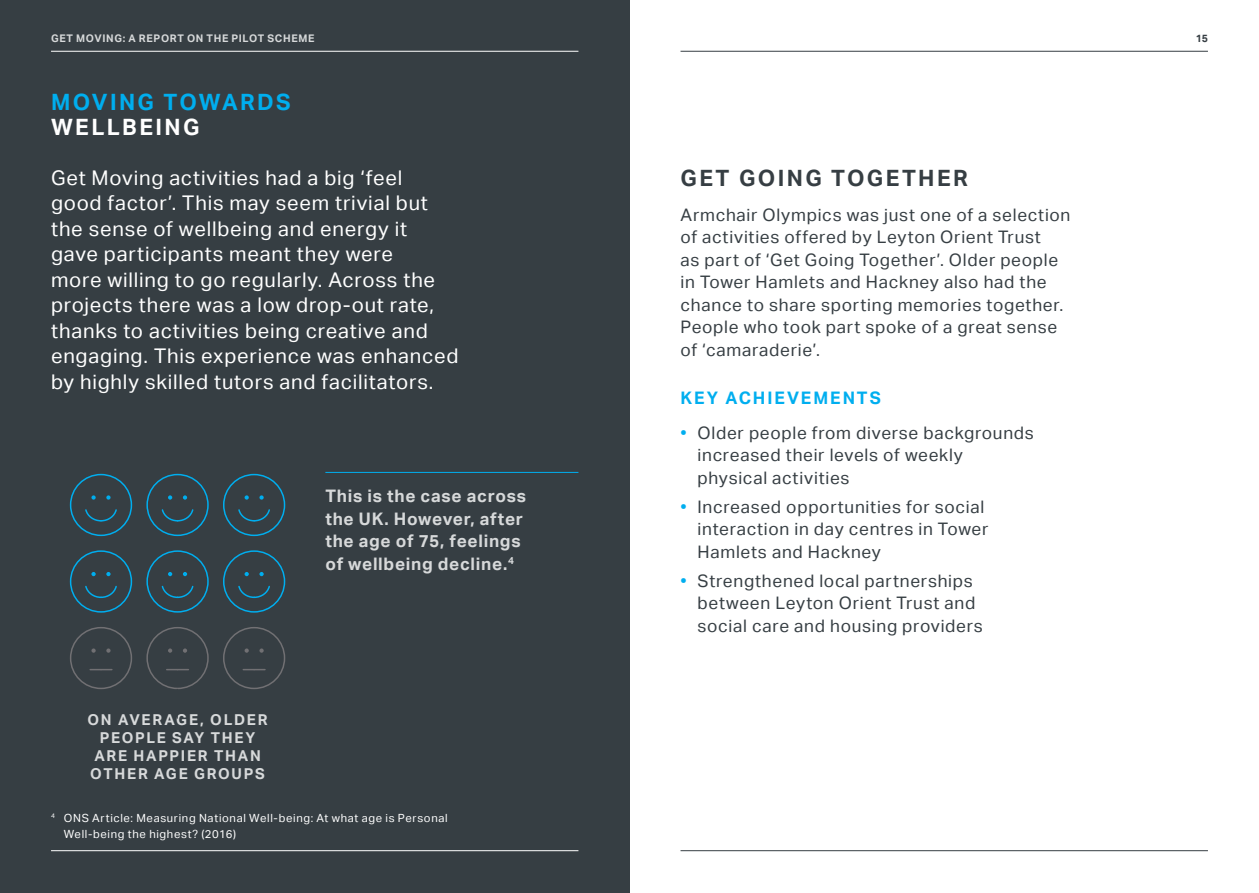
<style>
.page{position:relative;width:1259px;height:893px;background:#fff}
.page>*{position:absolute;margin:0;border:0;box-sizing:border-box;transform-origin:0 0}
.t1{font:700 22.5px "Aktiv Grotesk";letter-spacing:.105em;color:#363e43}
.t2{font:700 22.5px "Aktiv Grotesk";letter-spacing:.105em;color:#00aeef}
.t3{font:700 22.5px "Aktiv Grotesk";letter-spacing:.11em;color:#fff}
.t4{font:20.25px/25.5px "Aktiv Grotesk";letter-spacing:.04em;color:#fff}
.t5{font:17.25px/22.5px "Aktiv Grotesk";letter-spacing:.04em;color:#363e43}
.t6{font:700 17.25px/22.5px "Aktiv Grotesk";letter-spacing:.04em;color:#d7d9da}
.t7{font:700 17.25px "Aktiv Grotesk";letter-spacing:.11em;color:#00aeef}
.t8{font:700 15px/18px "Aktiv Grotesk";letter-spacing:.115em;color:#d7d9da;text-align:center}
.t9{font:11.25px/15.8px "Aktiv Grotesk";letter-spacing:.06em;color:#fff}
.t10{font:700 10.5px "Aktiv Grotesk";letter-spacing:.065em;color:#d7d9da}
.t11{font:700 10.5px "Aktiv Grotesk";color:#363e43}
.s1{color:#00aeef}
</style>
<div class="page">
<div style="left:0;top:0;width:629px;height:893px;background:#363e43"></div>
<hr style="left:325px;top:472px;width:253px;height:1px;background:#00aeef">
<div style="left:70px;top:474px;width:62px;height:62px;border:2px solid #00aeef;border-radius:50%"></div>
<svg style="left:85px;top:509px;width:32px;height:13px"></svg>
<svg style="left:91px;top:495px;width:5px;height:5px"></svg>
<svg style="left:106px;top:495px;width:5px;height:5px"></svg>
<div style="left:70px;top:550px;width:62px;height:63px;border:2px solid #00aeef;border-radius:50%"></div>
<svg style="left:85px;top:585px;width:32px;height:14px"></svg>
<svg style="left:91px;top:572px;width:5px;height:4px"></svg>
<svg style="left:106px;top:572px;width:5px;height:4px"></svg>
<div style="left:146px;top:474px;width:63px;height:62px;border:2px solid #00aeef;border-radius:50%"></div>
<svg style="left:161px;top:509px;width:33px;height:13px"></svg>
<svg style="left:168px;top:495px;width:4px;height:5px"></svg>
<svg style="left:183px;top:495px;width:4px;height:5px"></svg>
<div style="left:146px;top:550px;width:63px;height:63px;border:2px solid #00aeef;border-radius:50%"></div>
<svg style="left:161px;top:585px;width:33px;height:14px"></svg>
<svg style="left:168px;top:572px;width:4px;height:4px"></svg>
<svg style="left:183px;top:572px;width:4px;height:4px"></svg>
<div style="left:223px;top:474px;width:62px;height:62px;border:2px solid #00aeef;border-radius:50%"></div>
<svg style="left:238px;top:509px;width:32px;height:13px"></svg>
<svg style="left:244px;top:495px;width:5px;height:5px"></svg>
<svg style="left:259px;top:495px;width:5px;height:5px"></svg>
<div style="left:223px;top:550px;width:62px;height:63px;border:2px solid #00aeef;border-radius:50%"></div>
<svg style="left:238px;top:585px;width:32px;height:14px"></svg>
<svg style="left:244px;top:572px;width:5px;height:4px"></svg>
<svg style="left:259px;top:572px;width:5px;height:4px"></svg>
<div style="left:70px;top:627px;width:62px;height:62px;border:2px solid #717073;border-radius:50%"></div>
<svg style="left:91px;top:648px;width:5px;height:5px"></svg>
<svg style="left:106px;top:648px;width:5px;height:5px"></svg>
<svg style="left:90px;top:669px;width:22px;height:1px"></svg>
<div style="left:146px;top:627px;width:63px;height:62px;border:2px solid #717073;border-radius:50%"></div>
<svg style="left:168px;top:648px;width:4px;height:5px"></svg>
<svg style="left:183px;top:648px;width:4px;height:5px"></svg>
<svg style="left:167px;top:669px;width:21px;height:1px"></svg>
<div style="left:223px;top:627px;width:62px;height:62px;border:2px solid #717073;border-radius:50%"></div>
<svg style="left:244px;top:648px;width:5px;height:5px"></svg>
<svg style="left:259px;top:648px;width:5px;height:5px"></svg>
<svg style="left:243px;top:669px;width:22px;height:1px"></svg>
<hr style="left:680px;top:850px;width:528px;height:1px;background:#363e43">
<hr style="left:680px;top:51px;width:528px;height:1px;background:#363e43">
<hr style="left:51px;top:51px;width:527px;height:1px;background:#fff">
<hr style="left:51px;top:850px;width:527px;height:1px;background:#fff">
<p class="t10" style="left:51px;top:32px;width:265px">GET MOVING: A REPORT ON THE PILOT SCHEME</p>
<p class="t11" style="left:1195px;top:32px;width:14px">15</p>
<h1 class="t2" style="left:51px;top:89px;width:241px">MOVING TOWARDS</h1>
<h1 class="t3" style="left:51px;top:114px;width:150px">WELLBEING</h1>
<p class="t4" style="left:51px;top:165px;width:409px">Get Moving activities had a big ‘feel<br>good factor’. This may seem trivial but the sense of wellbeing and energy it gave participants meant they were<br>more willing to go regularly. Across the projects there was a low drop-out rate, thanks to activities being creative and engaging. This experience was enhanced by highly skilled tutors and facilitators.</p>
<p class="t8" style="left:88px;top:711px;width:181px">ON AVERAGE, OLDER<br>PEOPLE SAY THEY<br>ARE HAPPIER THAN<br>OTHER AGE GROUPS</p>
<p class="t6" style="left:325px;top:485px;width:202px">This is the case across the UK. However, after the age of 75, feelings of wellbeing decline.<sup>4</sup></p>
<p class="t9" style="left:64px;top:810px;width:385px;text-indent:-13px"><sup>4</sup> ONS Article: Measuring National Well-being: At what age is Personal<br>Well-being the highest? (2016)</p>
<h1 class="t1" style="left:680px;top:165px;width:289px">GET GOING TOGETHER</h1>
<p class="t5" style="left:680px;top:203px;width:391px">Armchair Olympics was just one of a selection of activities offered by Leyton Orient Trust<br>as part of ‘Get Going Together’. Older people in Tower Hamlets and Hackney also had the chance to share sporting memories together.<br>People who took part spoke of a great sense of ‘camaraderie’.</p>
<p class="t7" style="left:680px;top:388px;width:202px">KEY ACHIEVEMENTS</p>
<p class="t5" style="left:697px;top:422px;width:338px;text-indent:-17px"><span class="s1">•</span> Older people from diverse backgrounds increased their levels of weekly physical activities</p>
<p class="t5" style="left:697px;top:496px;width:292px;text-indent:-17px"><span class="s1">•</span> Increased opportunities for social interaction in day centres in Tower<br>Hamlets and Hackney</p>
<p class="t5" style="left:697px;top:569px;width:287px;text-indent:-17px"><span class="s1">•</span> Strengthened local partnerships between Leyton Orient Trust and social care and housing providers</p>
</div>
